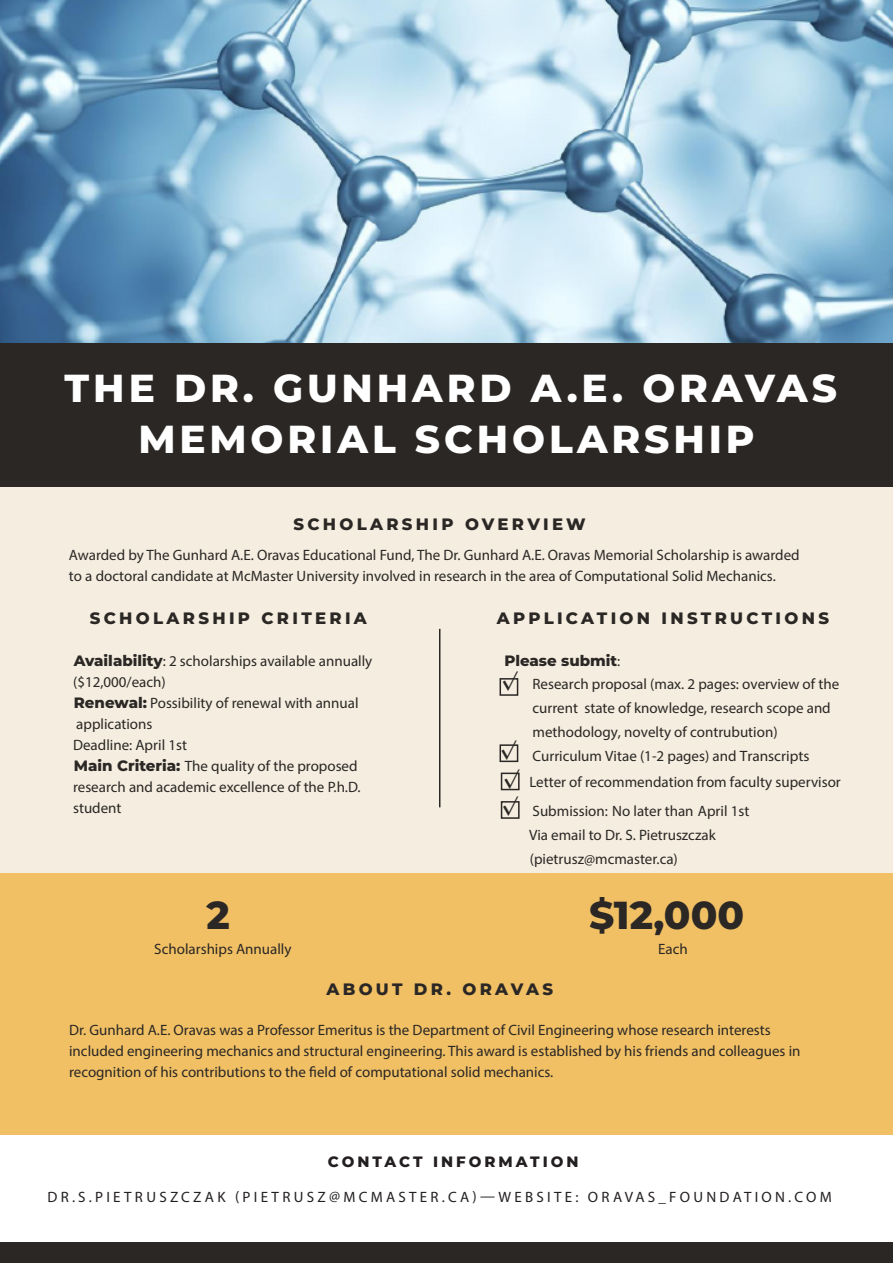
<style>
.page{position:relative;width:893px;height:1263px;background:#fff}
.page>*{position:absolute;margin:0;border:0;box-sizing:border-box;transform-origin:0 0}
.Header_Text{font:800 39px "Montserrat";letter-spacing:.1em;color:#fff}
.Number_Percentage{font:800 39px "Montserrat";color:#2a2724}
.Section_Header_Pull{font:800 16.5px "Montserrat";letter-spacing:.2em;color:#2a2724}
.Body_Text{font:15px/21px "Myriad Pro";color:#2a2724}
.Contact_Information{font:15px "Myriad Pro";letter-spacing:.22em;color:#231f20}
.Contact_Information-2{font:800 15px "Montserrat";letter-spacing:.2em;color:#231f20}
.Body_Text-2{font:800 15px "Montserrat";color:#2a2724}
.s1{font-family:"Montserrat";font-weight:800}
.s2{font-family:"Myriad Pro";font-weight:400}
</style>
<div class="page">
<div style="left:0;top:853px;width:893px;height:282px;background:#f1c065"></div>
<div style="left:0;top:487px;width:893px;height:386px;background:#f4ede0"></div>
<img style="left:0;top:0;width:893px;height:343px">
<div style="left:0;top:1242px;width:893px;height:21px;background:#2a2724"></div>
<div style="left:0;top:343px;width:893px;height:144px;background:#2a2724"></div>
<hr style="left:439px;top:629px;width:1px;height:178px;background:#2a2724">
<div style="left:500px;top:744px;width:18px;height:18px;border:2px solid #2a2724"></div>
<div style="left:500px;top:678px;width:18px;height:18px;border:2px solid #2a2724"></div>
<div style="left:501px;top:773px;width:19px;height:17px;border:2px solid #2a2724"></div>
<div style="left:501px;top:801px;width:19px;height:18px;border:2px solid #2a2724"></div>
<svg style="left:503px;top:678px;width:15px;height:13px"></svg>
<svg style="left:501px;top:744px;width:16px;height:16px"></svg>
<p class="Header_Text" style="left:65px;top:360px;width:774px">THE DR. GUNHARD A.E. ORAVAS</p>
<p class="Header_Text" style="left:138px;top:410px;width:618px">MEMORIAL SCHOLARSHIP</p>
<p class="Section_Header_Pull" style="left:293px;top:512px;width:294px">SCHOLARSHIP OVERVIEW</p>
<p class="Body_Text" style="left:69px;top:545px;width:732px">Awarded by The Gunhard A.E. Oravas Educational Fund, The Dr. Gunhard A.E. Oravas Memorial Scholarship is awarded to a doctoral candidate at McMaster University involved in research in the area of Computational Solid Mechanics.</p>
<p class="Section_Header_Pull" style="left:90px;top:606px;width:279px">SCHOLARSHIP CRITERIA</p>
<p class="Body_Text" style="left:74px;top:650px;width:300px"><span class="s1">Availability</span>: 2 scholarships available annually</p>
<p class="Body_Text" style="left:73px;top:671px;width:94px">($12,000/each)</p>
<p class="Body_Text" style="left:74px;top:692px;width:286px"><span class="s1">Renewal:</span> Possibility of renewal with annual applications</p>
<p class="Body_Text" style="left:73px;top:734px;width:115px">Deadline: April 1st</p>
<p class="Body_Text" style="left:73px;top:755px;width:289px"><span class="s1">Main Criteria:</span> The quality of the proposed research and academic excellence of the P.h.D. student</p>
<p class="Section_Header_Pull" style="left:497px;top:606px;width:334px">APPLICATION INSTRUCTIONS</p>
<p class="Body_Text-2" style="left:504px;top:649px;width:117px">Please submit<span class="s2">:</span></p>
<p class="Body_Text" style="left:532px;top:671px;width:308px;line-height:24px">Research proposal (max. 2 pages: overview of the current state of knowledge, research scope and methodology, novelty of contrubution)<br>Curriculum Vitae (1-2 pages) and Transcripts</p>
<p class="Body_Text" style="left:503px;top:771px;width:340px">⎷ Letter of recommendation from faculty supervisor</p>
<p class="Body_Text" style="left:502px;top:800px;width:249px">⎷ Submission: No later than April 1st</p>
<p class="Body_Text" style="left:529px;top:824px;width:188px">Via email to Dr. S. Pietruszczak</p>
<p class="Body_Text" style="left:530px;top:848px;width:150px">(pietrusz@mcmaster.ca)</p>
<p class="Number_Percentage" style="left:206px;top:886px;width:25px">2</p>
<p class="Number_Percentage" style="left:589px;top:886px;width:157px">$12,000</p>
<p class="Body_Text" style="left:154px;top:938px;width:139px">Scholarships Annually</p>
<p class="Body_Text" style="left:658px;top:938px;width:31px">Each</p>
<p class="Section_Header_Pull" style="left:326px;top:977px;width:228px">ABOUT DR. ORAVAS</p>
<p class="Body_Text" style="left:69px;top:1019px;width:733px">Dr. Gunhard A.E. Oravas was a Professor Emeritus is the Department of Civil Engineering whose research interests included engineering mechanics and structural engineering. This award is established by his friends and colleagues in recognition of his contributions to the field of computational solid mechanics.</p>
<p class="Contact_Information-2" style="left:328px;top:1150px;width:252px">CONTACT INFORMATION</p>
<p class="Contact_Information" style="left:48px;top:1187px;width:786px">DR.S.PIETRUSZCZAK (PIETRUSZ@MCMASTER.CA)—WEBSITE: ORAVAS_FOUNDATION.COM</p>
</div>
